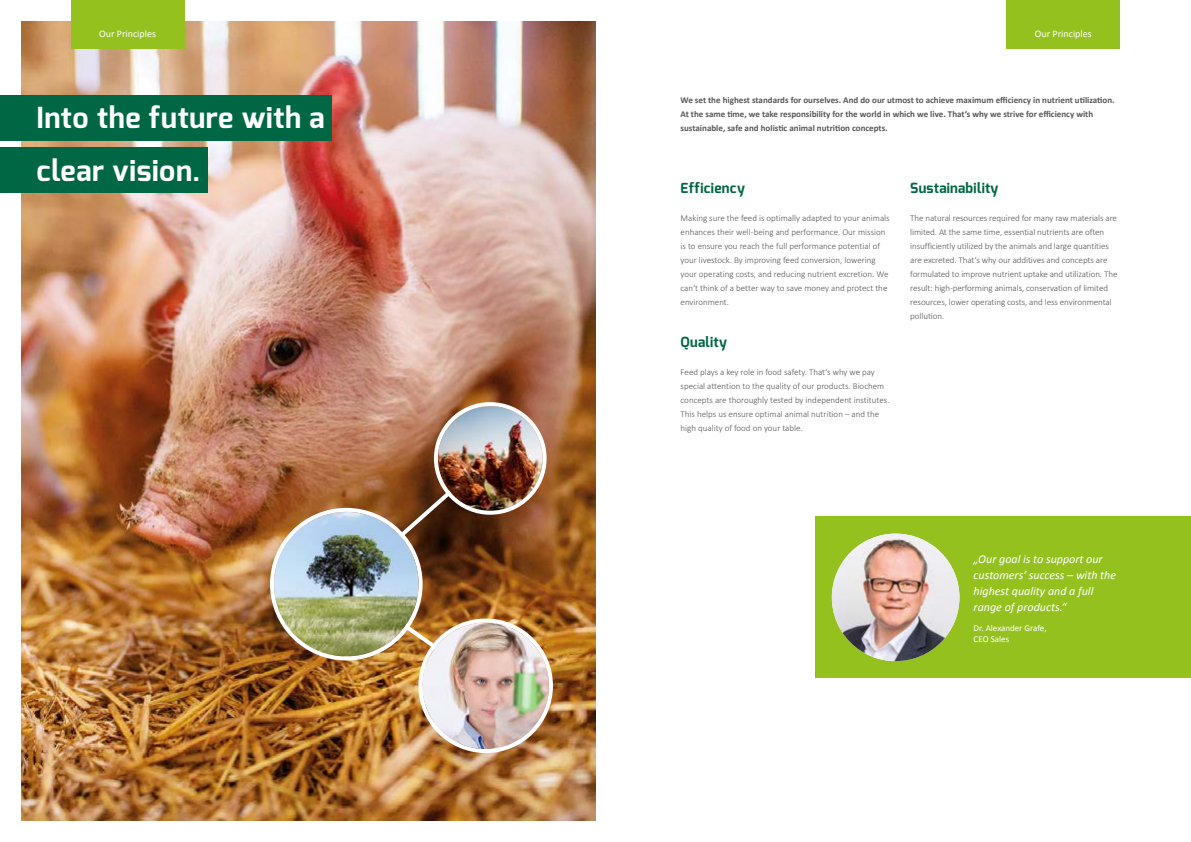
<style>
.page{position:relative;width:1191px;height:842px;background:#fff}
.page>*{position:absolute;margin:0;border:0;box-sizing:border-box;transform-origin:0 0}
.t1{font:700 29px/52.3px "Exo";letter-spacing:.02em;color:#fff}
.t2{font:700 14px "Exo";letter-spacing:.02em;color:#006745}
.t3{font:italic 12px/16px "Calibri";color:#fff}
.t4{font:10px "Calibri";color:#fff}
.t5{font:300 9px/14px "Calibri";letter-spacing:-.01em;color:#575756}
.t6{font:700 9px/14px "Calibri";color:#575756}
.t7{font:9px/11px "Calibri";color:#fff}
</style>
<div class="page">
<img style="left:21px;top:21px;width:574px;height:800px">
<div style="left:1006px;top:0;width:114px;height:48px;background:#95c11f"></div>
<div style="left:71px;top:0;width:113px;height:48px;background:#95c11f"></div>
<img style="left:341px;top:446px;width:160px;height:245px">
<img style="left:422px;top:622px;width:127px;height:127px;border-radius:63px">
<div style="left:418px;top:618px;width:135px;height:135px;border:4px solid #fff;border-radius:50%"></div>
<img style="left:438px;top:406px;width:104px;height:105px;border-radius:52px">
<div style="left:434px;top:402px;width:112px;height:113px;border:4px solid #fff;border-radius:50%"></div>
<img style="left:274px;top:512px;width:145px;height:144px;border-radius:72px">
<div style="left:270px;top:508px;width:153px;height:152px;border:4px solid #fff;border-radius:50%"></div>
<div style="left:815px;top:516px;width:376px;height:162px;background:#95c11f"></div>
<img style="left:832px;top:534px;width:127px;height:127px;border-radius:64px">
<div style="left:0;top:95px;width:332px;height:46px;background:#006745"></div>
<div style="left:0;top:147px;width:207px;height:46px;background:#006745"></div>
<p class="t4" style="left:99px;top:27px;width:58px">Our Principles</p>
<p class="t4" style="left:1035px;top:27px;width:58px">Our Principles</p>
<h1 class="t1" style="left:37px;top:92px;width:289px">Into the future with a clear vision.</h1>
<p class="t6" style="left:680px;top:93px;width:435px">We set the highest standards for ourselves. And do our utmost to achieve maximum efficiency in nutrient utilization.<br>At the same time, we take responsibility for the world in which we live. That‘s why we strive for efficiency with sustainable, safe and holistic animal nutrition concepts.</p>
<h2 class="t2" style="left:680px;top:179px;width:66px">Efficiency</h2>
<p class="t5" style="left:680px;top:211px;width:211px">Making sure the feed is optimally adapted to your animals enhances their well-being and performance. Our mission is to ensure you reach the full performance potential of your livestock. By improving feed conversion, lowering your operating costs, and reducing nutrient excretion. We can‘t think of a better way to save money and protect the environment.</p>
<h2 class="t2" style="left:680px;top:333px;width:48px">Quality</h2>
<p class="t5" style="left:680px;top:365px;width:210px">Feed plays a key role in food safety. That‘s why we pay special attention to the quality of our products. Biochem concepts are thoroughly tested by independent institutes.<br>This helps us ensure optimal animal nutrition – and the high quality of food on your table.</p>
<h2 class="t2" style="left:910px;top:179px;width:90px">Sustainability</h2>
<p class="t5" style="left:910px;top:211px;width:209px">The natural resources required for many raw materials are limited. At the same time, essential nutrients are often insufficiently utilized by the animals and large quantities are excreted. That‘s why our additives and concepts are formulated to improve nutrient uptake and utilization. The result: high-performing animals, conservation of limited resources, lower operating costs, and less environmental pollution.</p>
<h3 class="t3" style="left:973px;top:551px;width:144px">„Our goal is to support our customers‘ success – with the highest quality and a full range of products.“</h3>
<p class="t7" style="left:973px;top:622px;width:74px">Dr. Alexander Grafe,<br>CEO Sales</p>
</div>
